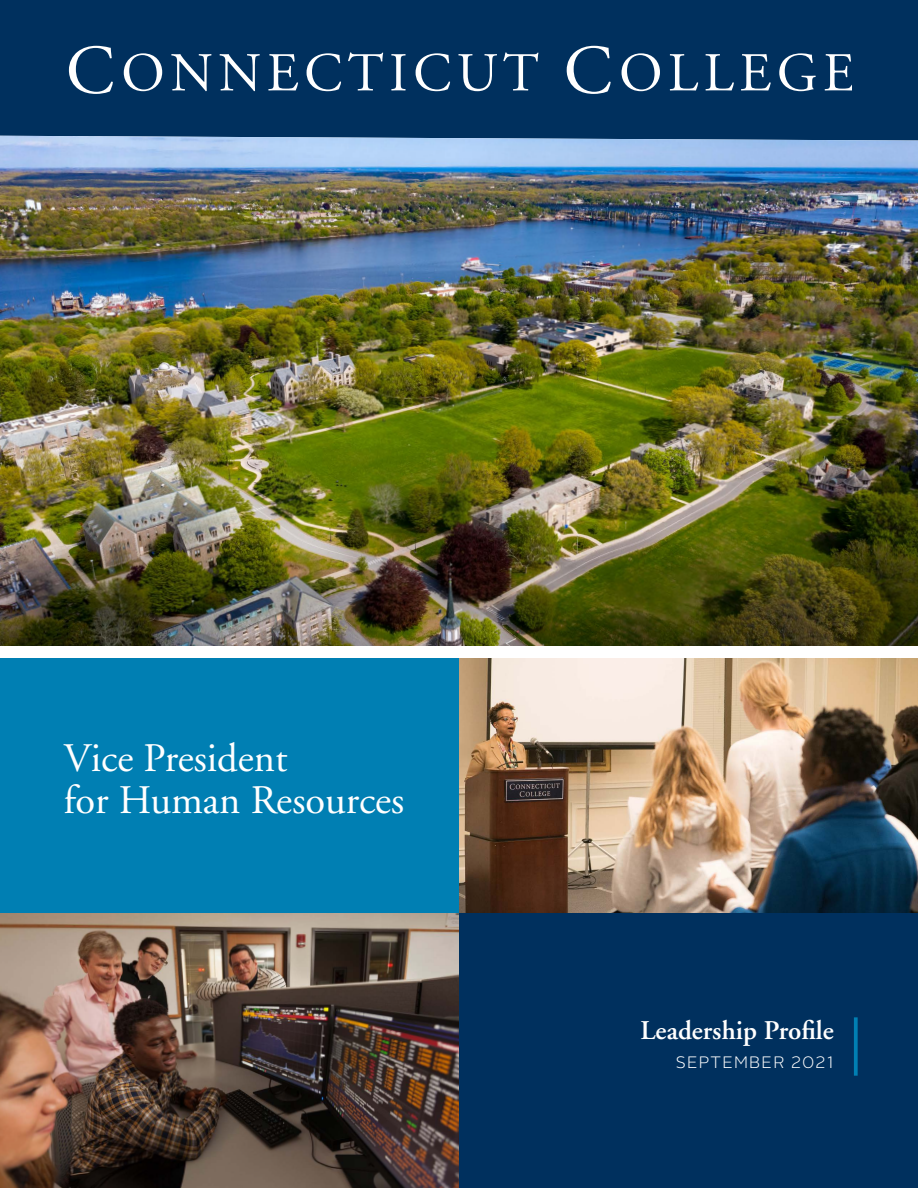
<style>
.page{position:relative;width:918px;height:1188px;background:#00305e}
.page>*{position:absolute;margin:0;border:0;box-sizing:border-box;transform-origin:0 0}
.t1{font:40.5px/42px "Adobe Garamond";color:#fff}
.t2{font:600 27px "Adobe Garamond";color:#fff}
.t3{font:300 16.5px "Alright Sans";letter-spacing:.075em;color:#fff}
</style>
<div class="page">
<img style="left:0;top:136px;width:918px;height:510px">
<svg style="left:69px;top:46px;width:44px;height:48px"></svg>
<svg style="left:124px;top:53px;width:38px;height:38px"></svg>
<svg style="left:171px;top:54px;width:41px;height:37px"></svg>
<svg style="left:220px;top:54px;width:40px;height:37px"></svg>
<svg style="left:268px;top:54px;width:30px;height:36px"></svg>
<svg style="left:307px;top:53px;width:34px;height:38px"></svg>
<svg style="left:348px;top:52px;width:35px;height:39px"></svg>
<svg style="left:391px;top:54px;width:15px;height:36px"></svg>
<svg style="left:416px;top:53px;width:34px;height:38px"></svg>
<svg style="left:458px;top:54px;width:39px;height:37px"></svg>
<svg style="left:503px;top:52px;width:35px;height:39px"></svg>
<svg style="left:567px;top:46px;width:44px;height:48px"></svg>
<svg style="left:622px;top:53px;width:38px;height:38px"></svg>
<svg style="left:670px;top:54px;width:28px;height:36px"></svg>
<svg style="left:705px;top:54px;width:29px;height:36px"></svg>
<svg style="left:741px;top:54px;width:30px;height:36px"></svg>
<svg style="left:779px;top:53px;width:37px;height:38px"></svg>
<svg style="left:825px;top:54px;width:26px;height:36px"></svg>
<div style="left:0;top:657px;width:459px;height:531px;background:#007fb3"></div>
<img style="left:0;top:914px;width:459px;height:274px">
<svg style="left:854px;top:1017px;width:4px;height:59px"></svg>
<img style="left:459px;top:658px;width:459px;height:255px">
<div style="left:0;top:646px;width:918px;height:12px;background:#fff"></div>
<p class="t1" style="left:64px;top:738px;width:342px">Vice President<br>for Human Resources</p>
<p class="t2" style="left:641px;top:1016px;width:195px">Leadership Profile</p>
<p class="t3" style="left:676px;top:1051px;width:160px">SEPTEMBER 2021</p>
</div>
